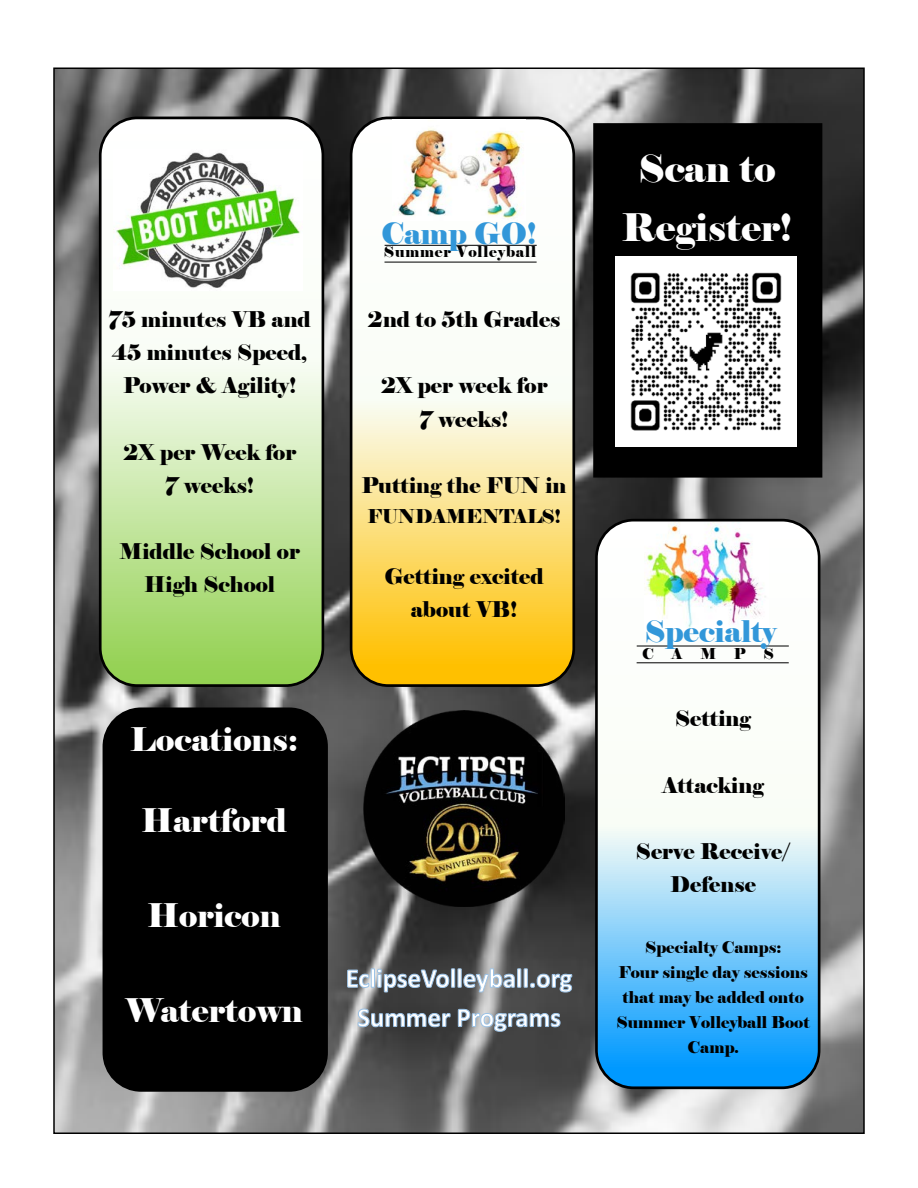
<style>
.page{position:relative;width:918px;height:1188px;background:#fff}
.page>*{position:absolute;margin:0;border:0;box-sizing:border-box;transform-origin:0 0}
.t1{font:37.8px/58.1px "Elephant";color:#fff;text-align:center}
.t2{font:32.4px "Elephant";color:#fff}
.t3{font:29.7px "Elephant";color:#3297d9}
.t4{font:21.6px/33.3px "Elephant";color:#000;text-align:center}
.t5{font:19.05px "Elephant";letter-spacing:-.005em;color:#000}
.t6{font:16.2px/24.9px "Elephant";color:#000;text-align:center}
.t7{font:15px "Elephant";letter-spacing:.06em;color:#000}
</style>
<div class="page">
<img style="left:56px;top:71px;width:806px;height:1060px">
<svg style="left:351px;top:118px;width:223px;height:568px"></svg>
<div style="left:350px;top:117px;width:225px;height:570px;border:3px solid #000;border-radius:37px"></div>
<img style="left:392px;top:119px;width:134px;height:102px">
<svg style="left:596px;top:520px;width:223px;height:568px"></svg>
<div style="left:595px;top:519px;width:225px;height:570px;border:3px solid #000;border-radius:37px"></div>
<img style="left:644px;top:523px;width:125px;height:107px">
<img style="left:363px;top:711px;width:201px;height:195px">
<svg style="left:100px;top:118px;width:223px;height:568px"></svg>
<div style="left:99px;top:117px;width:225px;height:570px;border:3px solid #000;border-radius:37px"></div>
<img style="left:114px;top:150px;width:189px;height:141px">
<div style="left:595px;top:125px;width:226px;height:351px;background:#000"></div>
<div style="left:593px;top:123px;width:229px;height:355px;border:3px solid #000"></div>
<img style="left:615px;top:256px;width:181px;height:190px">
<hr style="left:385px;top:245px;width:152px;height:1px;background:#000">
<hr style="left:385px;top:262px;width:152px;height:1px;background:#000">
<hr style="left:637px;top:646px;width:152px;height:1px;background:#000">
<hr style="left:637px;top:662px;width:152px;height:1px;background:#000">
<div style="left:103px;top:708px;width:225px;height:384px;background:#000;border:3px solid #000;border-radius:37px"></div>
<svg style="left:346px;top:964px;width:227px;height:29px;background:#7f868d"></svg>
<svg style="left:357px;top:1008px;width:204px;height:24px;background:#80888f"></svg>
<p class="t4" style="left:108px;top:303px;width:204px">75 minutes VB and<br>45 minutes Speed,<br>Power &amp; Agility!</p>
<p class="t4" style="left:123px;top:436px;width:175px">2X per Week for<br>7 weeks!</p>
<p class="t4" style="left:119px;top:535px;width:182px">Middle School or<br>High School</p>
<h2 class="t2" style="left:130px;top:719px;width:169px">Locations:</h2>
<h2 class="t2" style="left:141px;top:800px;width:147px">Hartford</h2>
<h2 class="t2" style="left:147px;top:895px;width:135px">Horicon</h2>
<h2 class="t2" style="left:125px;top:990px;width:179px">Watertown</h2>
<h3 class="t3" style="left:381px;top:214px;width:157px">Camp GO!</h3>
<p class="t7" style="left:384px;top:242px;width:154px">Summer Volleyball</p>
<p class="t4" style="left:368px;top:303px;width:194px">2nd to 5th Grades</p>
<p class="t4" style="left:381px;top:369px;width:168px">2X per week for<br>7 weeks!</p>
<p class="t4" style="left:361px;top:469px;width:206px">Putting the FUN in</p>
<p class="t5" style="left:368px;top:505px;width:195px">FUNDAMENTALS!</p>
<p class="t4" style="left:384px;top:560px;width:161px">Getting excited about VB!</p>
<h1 class="t1" style="left:622px;top:141px;width:172px">Scan to<br>Register!</h1>
<h3 class="t3" style="left:645px;top:613px;width:133px">Specialty</h3>
<p class="t7" style="left:642px;top:645px;width:133px">CAMPS</p>
<p class="t4" style="left:675px;top:702px;width:77px">Setting</p>
<p class="t4" style="left:662px;top:769px;width:103px">Attacking</p>
<p class="t4" style="left:636px;top:835px;width:156px">Serve Receive/<br>Defense</p>
<p class="t6" style="left:616px;top:936px;width:195px">Specialty Camps:<br>Four single day sessions that may be added onto<br>Summer Volleyball Boot<br>Camp.</p>
</div>
